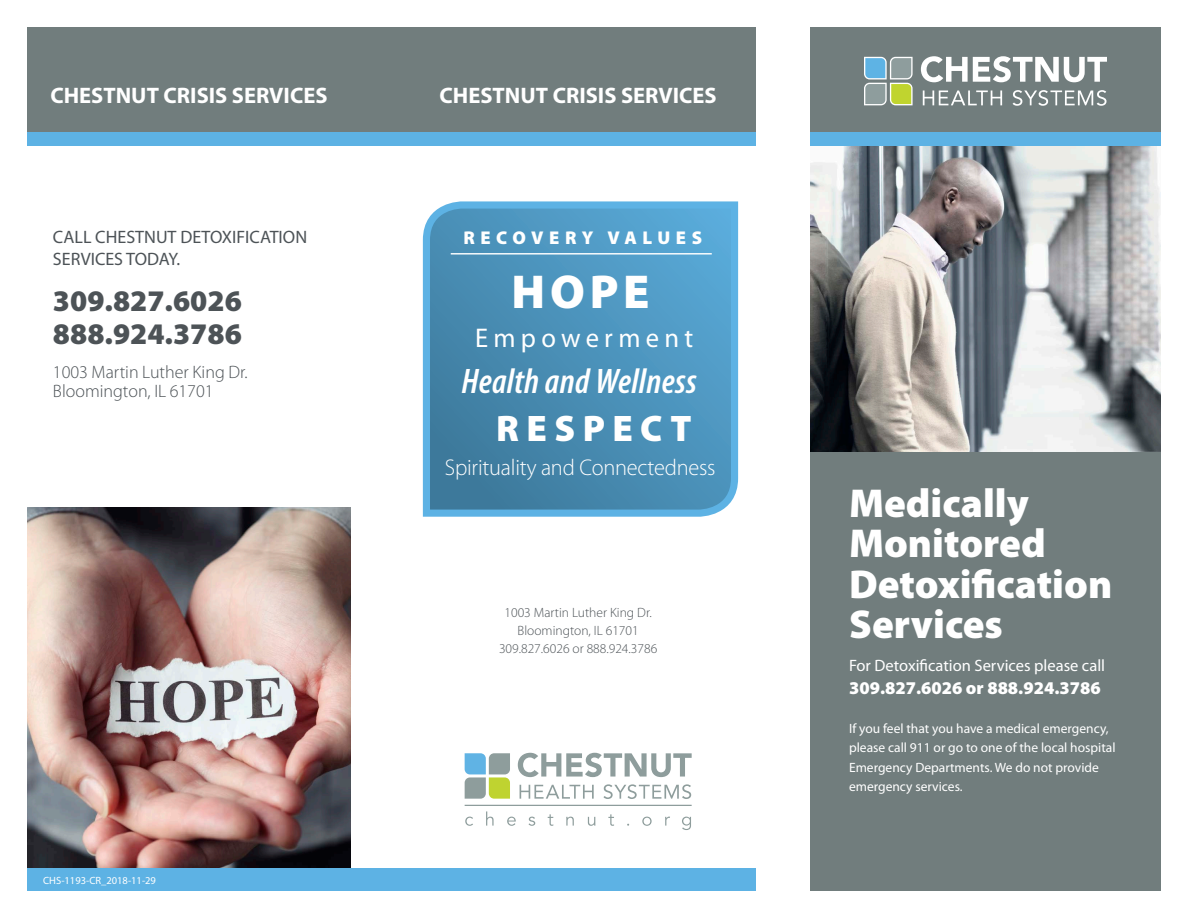
<style>
.page{position:relative;width:1188px;height:918px;background:#fff}
.page>*{position:absolute;margin:0;border:0;box-sizing:border-box;transform-origin:0 0}
.body{font:900 47.85px "Myriad Pro";color:#fff}
.body-2{font:900 40.5px/40.5px "Myriad Pro";color:#fff}
.body-3{font:900 37.05px "Myriad Pro";letter-spacing:.2em;color:#fff}
.body-4{font:italic 600 condensed 35.7px "Myriad Pro";letter-spacing:.01em;color:#fff}
.content{font:900 30px "Myriad Pro";color:#4d5357}
.body-5{font:27.15px "Myriad Pro";letter-spacing:.2em;color:#fff}
.body-6{font:300 22.8px "Myriad Pro";letter-spacing:-.01em;color:#fff}
.body-7{font:700 22.5px "Myriad Pro";color:#fff}
.t1{font:900 18.6px "Myriad Pro";letter-spacing:.3em;color:#fff}
.content-2{font:300 18px "Myriad Pro";color:#4d5357}
.t2{font:18px/21.6px "Myriad Pro";color:#4d5357}
.body-8{font:900 18px "Myriad Pro";color:#fff}
.body-9{font:16.5px "Myriad Pro";color:#fff}
.body-10{font:13.5px/19.5px "Myriad Pro";color:#fff}
.body-11{font:300 13.5px "Myriad Pro";color:#4d5357}
.t3{font:10.5px "Myriad Pro";color:#fff}
</style>
<div class="page">
<div style="left:27px;top:27px;width:729px;height:105px;background:#717d7d"></div>
<div style="left:27px;top:132px;width:729px;height:14px;background:#5db2e4"></div>
<img style="left:810px;top:146px;width:351px;height:307px">
<div style="left:810px;top:453px;width:351px;height:438px;background:#717d7d"></div>
<div style="left:810px;top:27px;width:351px;height:105px;background:#717d7d"></div>
<div style="left:810px;top:132px;width:351px;height:14px;background:#5db2e4"></div>
<svg style="left:921px;top:56px;width:186px;height:26px"></svg>
<svg style="left:923px;top:90px;width:79px;height:15px"></svg>
<svg style="left:1013px;top:90px;width:94px;height:16px"></svg>
<svg style="left:864px;top:57px;width:49px;height:48px;background:#9db5a2"></svg>
<img style="left:27px;top:508px;width:324px;height:360px">
<div style="left:27px;top:868px;width:729px;height:23px;background:#5db2e4"></div>
<hr style="left:465px;top:805px;width:227px;height:1px;background:#8e9d9c">
<svg style="left:518px;top:753px;width:174px;height:24px"></svg>
<svg style="left:520px;top:785px;width:74px;height:14px"></svg>
<svg style="left:603px;top:784px;width:88px;height:15px"></svg>
<svg style="left:465px;top:753px;width:45px;height:46px;background:#a1bca4"></svg>
<svg style="left:465px;top:817px;width:8px;height:9px"></svg>
<svg style="left:486px;top:811px;width:8px;height:15px"></svg>
<svg style="left:507px;top:817px;width:9px;height:9px"></svg>
<svg style="left:529px;top:817px;width:6px;height:9px"></svg>
<svg style="left:548px;top:814px;width:5px;height:12px"></svg>
<svg style="left:566px;top:817px;width:8px;height:9px"></svg>
<svg style="left:588px;top:817px;width:7px;height:9px"></svg>
<svg style="left:608px;top:814px;width:6px;height:12px"></svg>
<svg style="left:642px;top:817px;width:10px;height:9px"></svg>
<svg style="left:665px;top:817px;width:5px;height:9px"></svg>
<svg style="left:682px;top:817px;width:9px;height:13px"></svg>
<svg style="left:422px;top:201px;width:317px;height:316px;background:#4e94bc"></svg>
<hr style="left:451px;top:253px;width:261px;height:2px;background:#fff">
<p class="body-7" style="left:50px;top:83px;width:279px">CHESTNUT CRISIS SERVICES</p>
<p class="body-7" style="left:440px;top:83px;width:279px">CHESTNUT CRISIS SERVICES</p>
<p class="t2" style="left:53px;top:227px;width:256px">CALL CHESTNUT DETOXIFICATION<br>SERVICES TODAY.</p>
<p class="content" style="left:53px;top:284px;width:190px">309.827.6026</p>
<p class="content" style="left:53px;top:317px;width:190px">888.924.3786</p>
<p class="content-2" style="left:53px;top:362px;width:196px">1003 Martin Luther King Dr.</p>
<p class="content-2" style="left:53px;top:381px;width:162px">Bloomington, IL 61701</p>
<p class="t3" style="left:43px;top:874px;width:114px">CHS-1193-CR_2018-11-29</p>
<p class="t1" style="left:464px;top:227px;width:240px">RECOVERY VALUES</p>
<p class="body" style="left:512px;top:265px;width:140px">HOPE</p>
<p class="body-5" style="left:475px;top:323px;width:220px">Empowerment</p>
<p class="body-4" style="left:461px;top:362px;width:237px">Health and Wellness</p>
<p class="body-3" style="left:496px;top:408px;width:197px">RESPECT</p>
<p class="body-6" style="left:445px;top:455px;width:272px">Spirituality and Connectedness</p>
<p class="body-11" style="left:505px;top:605px;width:149px">1003 Martin Luther King Dr.</p>
<p class="body-11" style="left:518px;top:623px;width:123px">Bloomington, IL 61701</p>
<p class="body-11" style="left:499px;top:641px;width:160px">309.827.6026 or 888.924.3786</p>
<p class="body-2" style="left:849px;top:483px;width:265px">Medically<br>Monitored<br>Detoxification<br>Services</p>
<p class="body-9" style="left:849px;top:657px;width:258px">For Detoxification Services please call</p>
<p class="body-8" style="left:849px;top:678px;width:253px">309.827.6026 or 888.924.3786</p>
<p class="body-10" style="left:849px;top:719px;width:268px">If you feel that you have a medical emergency, please call 911 or go to one of the local hospital Emergency Departments. We do not provide emergency services.</p>
</div>
